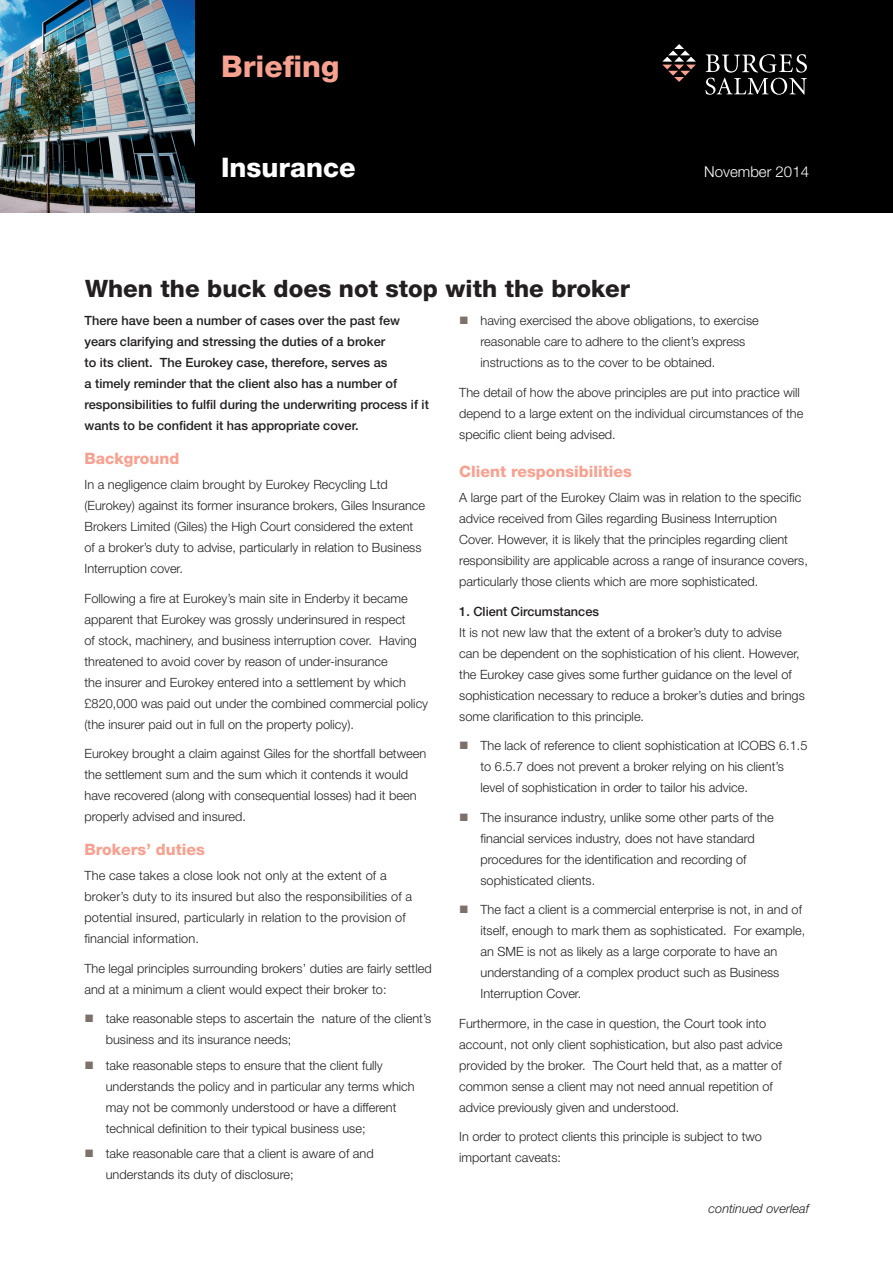
<style>
.page{position:relative;width:893px;height:1263px;background:#fff}
.page>*{position:absolute;margin:0;border:0;box-sizing:border-box;transform-origin:0 0}
.header_pink_9pt{font:800 30px "Helvetica Neue LT Std";color:#f7a291}
.t1{font:800 27px "Helvetica Neue LT Std";color:#fff}
.main_pink_title{font:800 24px "Helvetica Neue LT Std";color:#231f20}
.subsubtitle_-_black{font:800 15.75px "Helvetica Neue LT Std";color:#f7a291}
.t2{font:300 15px "Helvetica Neue LT Std";color:#fff}
.bodytext{font:300 12.75px/21px "Helvetica Neue LT Std";color:#231f20}
.bodytext-2{font:500 12.75px/21px "Helvetica Neue LT Std";color:#231f20}
.bodytext-3{font:italic 300 12.75px "Helvetica Neue LT Std";color:#231f20}
</style>
<div class="page">
<div style="left:0;top:0;width:893px;height:213px;background:#000"></div>
<img style="left:0;top:0;width:194px;height:213px">
<svg style="left:662px;top:44px;width:34px;height:38px"></svg>
<svg style="left:705px;top:54px;width:102px;height:41px"></svg>
<p class="header_pink_9pt" style="left:221px;top:48px;width:120px">Briefing</p>
<p class="t1" style="left:221px;top:151px;width:136px">Insurance</p>
<p class="t2" style="left:704px;top:162px;width:106px">November 2014</p>
<p class="main_pink_title" style="left:85px;top:274px;width:547px">When the buck does not stop with the broker</p>
<p class="bodytext-2" style="left:85px;top:310px;width:346px">There have been a number of cases over the past few years clarifying and stressing the duties of a broker<br>to its client. The Eurokey case, therefore, serves as<br>a timely reminder that the client also has a number of responsibilities to fulfil during the underwriting process if it wants to be confident it has appropriate cover.</p>
<p class="subsubtitle_-_black" style="left:85px;top:449px;width:96px">Background</p>
<p class="bodytext" style="left:85px;top:474px;width:342px">In a negligence claim brought by Eurokey Recycling Ltd (Eurokey) against its former insurance brokers, Giles Insurance Brokers Limited (Giles) the High Court considered the extent of a broker’s duty to advise, particularly in relation to Business Interruption cover.</p>
<p class="bodytext" style="left:85px;top:587px;width:345px">Following a fire at Eurokey’s main site in Enderby it became apparent that Eurokey was grossly underinsured in respect<br>of stock, machinery, and business interruption cover. Having threatened to avoid cover by reason of under-insurance<br>the insurer and Eurokey entered into a settlement by which £820,000 was paid out under the combined commercial policy (the insurer paid out in full on the property policy).</p>
<p class="bodytext" style="left:85px;top:743px;width:343px">Eurokey brought a claim against Giles for the shortfall between the settlement sum and the sum which it contends it would have recovered (along with consequential losses) had it been properly advised and insured.</p>
<p class="subsubtitle_-_black" style="left:85px;top:840px;width:122px">Brokers’ duties</p>
<p class="bodytext" style="left:85px;top:865px;width:329px">The case takes a close look not only at the extent of a broker’s duty to its insured but also the responsibilities of a potential insured, particularly in relation to the provision of financial information.</p>
<p class="bodytext" style="left:85px;top:957px;width:349px">The legal principles surrounding brokers’ duties are fairly settled and at a minimum a client would expect their broker to:</p>
<p class="bodytext" style="left:106px;top:1008px;width:327px">take reasonable steps to ascertain the nature of the client’s business and its insurance needs;</p>
<p class="bodytext" style="left:106px;top:1054px;width:310px">take reasonable steps to ensure that the client fully understands the policy and in particular any terms which may not be commonly understood or have a different technical definition to their typical business use;</p>
<p class="bodytext" style="left:106px;top:1142px;width:269px">take reasonable care that a client is aware of and understands its duty of disclosure;</p>
<p class="bodytext" style="left:480px;top:310px;width:280px">having exercised the above obligations, to exercise reasonable care to adhere to the client’s express instructions as to the cover to be obtained.</p>
<p class="bodytext" style="left:459px;top:381px;width:346px">The detail of how the above principles are put into practice will depend to a large extent on the individual circumstances of the specific client being advised.</p>
<p class="subsubtitle_-_black" style="left:459px;top:462px;width:174px">Client responsibilities</p>
<p class="bodytext" style="left:459px;top:487px;width:350px">A large part of the Eurokey Claim was in relation to the specific advice received from Giles regarding Business Interruption Cover. However, it is likely that the principles regarding client responsibility are applicable across a range of insurance covers, particularly those clients which are more sophisticated.</p>
<p class="bodytext-2" style="left:459px;top:600px;width:141px">1. Client Circumstances</p>
<p class="bodytext" style="left:459px;top:621px;width:347px">It is not new law that the extent of a broker’s duty to advise can be dependent on the sophistication of his client. However, the Eurokey case gives some further guidance on the level of sophistication necessary to reduce a broker’s duties and brings some clarification to this principle.</p>
<p class="bodytext" style="left:480px;top:735px;width:328px">The lack of reference to client sophistication at ICOBS 6.1.5 to 6.5.7 does not prevent a broker relying on his client’s level of sophistication in order to tailor his advice.</p>
<p class="bodytext" style="left:480px;top:806px;width:295px">The insurance industry, unlike some other parts of the financial services industry, does not have standard procedures for the identification and recording of sophisticated clients.</p>
<p class="bodytext" style="left:480px;top:899px;width:326px">The fact a client is a commercial enterprise is not, in and of itself, enough to mark them as sophisticated. For example, an SME is not as likely as a large corporate to have an understanding of a complex product such as Business Interruption Cover.</p>
<p class="bodytext" style="left:459px;top:1012px;width:325px">Furthermore, in the case in question, the Court took into account, not only client sophistication, but also past advice provided by the broker. The Court held that, as a matter of common sense a client may not need annual repetition of advice previously given and understood.</p>
<p class="bodytext" style="left:459px;top:1126px;width:304px">In order to protect clients this principle is subject to two important caveats:</p>
<p class="bodytext-3" style="left:709px;top:1200px;width:102px">continued overleaf</p>
</div>
